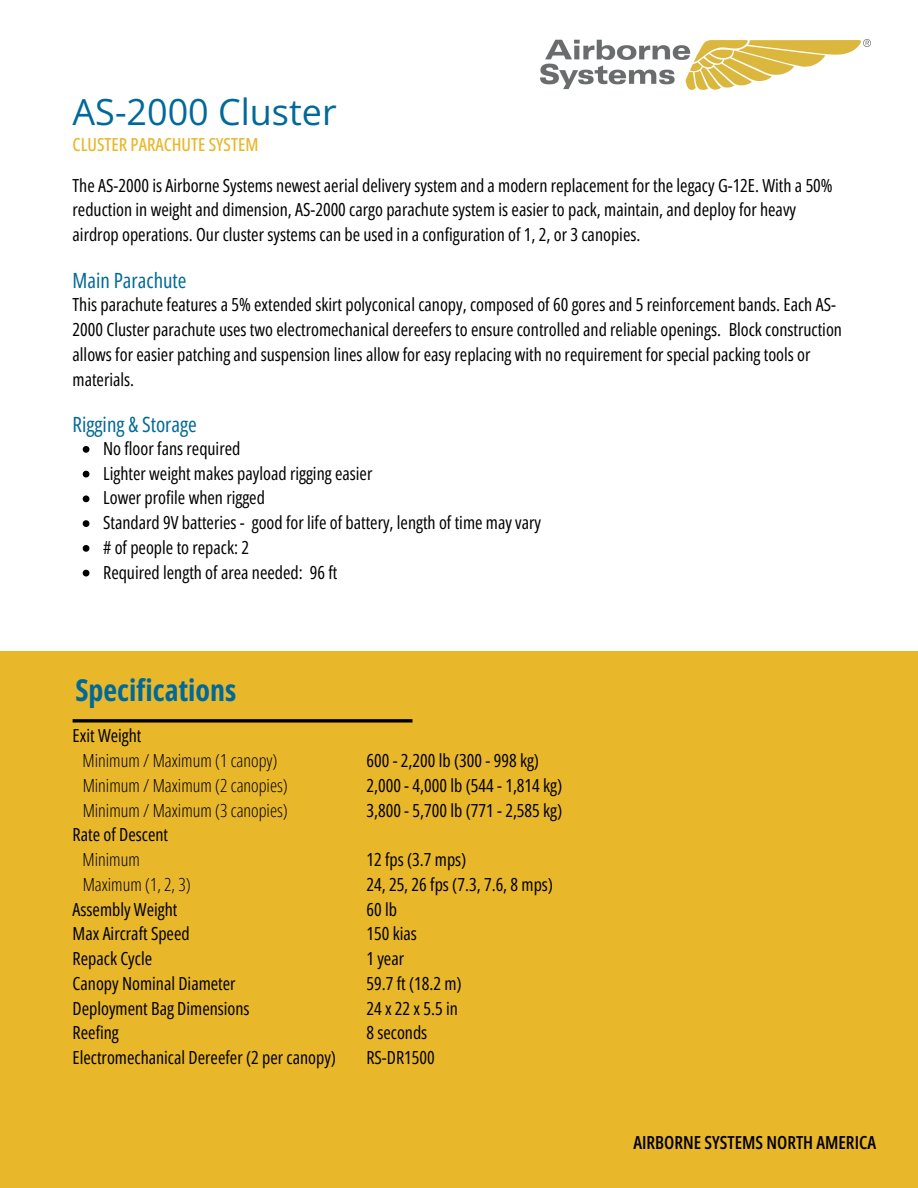
<style>
.page{position:relative;width:918px;height:1188px;background:#fff}
.page>*{position:absolute;margin:0;border:0;box-sizing:border-box;transform-origin:0 0}
.t1{font:36px "Open Sans";color:#006999}
.t2{font:700 30px "Open Sans Condensed";color:#006999}
.t3{font:21px "Open Sans Condensed";color:#006999}
.t4{font:18px/24.8px "Open Sans Condensed";color:#000}
.t5{font:300 18px "Open Sans Condensed";color:#000}
.t6{font:600 18px "Open Sans Condensed";color:#000}
.t7{font:500 18px "Open Sans Condensed";color:#e9b72a}
</style>
<div class="page">
<div style="left:0;top:651px;width:918px;height:537px;background:#e9b72a"></div>
<svg style="left:73px;top:719px;width:339px;height:4px"></svg>
<img style="left:541px;top:40px;width:329px;height:49px">
<svg style="left:83px;top:446px;width:6px;height:7px"></svg>
<svg style="left:83px;top:471px;width:6px;height:6px"></svg>
<svg style="left:83px;top:495px;width:6px;height:7px"></svg>
<svg style="left:83px;top:520px;width:6px;height:7px"></svg>
<svg style="left:83px;top:545px;width:6px;height:7px"></svg>
<svg style="left:83px;top:570px;width:6px;height:6px"></svg>
<p class="t1" style="left:73px;top:87px;width:266px">AS-2000 Cluster</p>
<p class="t7" style="left:73px;top:132px;width:187px">CLUSTER PARACHUTE SYSTEM</p>
<p class="t4" style="left:73px;top:172px;width:762px">The AS-2000 is Airborne Systems newest aerial delivery system and a modern replacement for the legacy G-12E. With a 50% reduction in weight and dimension, AS-2000 cargo parachute system is easier to pack, maintain, and deploy for heavy airdrop operations. Our cluster systems can be used in a configuration of 1, 2, or 3 canopies.</p>
<p class="t3" style="left:73px;top:266px;width:116px">Main Parachute</p>
<p class="t4" style="left:73px;top:292px;width:771px">This parachute features a 5% extended skirt polyconical canopy, composed of 60 gores and 5 reinforcement bands. Each AS-2000 Cluster parachute uses two electromechanical dereefers to ensure controlled and reliable openings. Block construction allows for easier patching and suspension lines allow for easy replacing with no requirement for special packing tools or materials.</p>
<p class="t3" style="left:73px;top:410px;width:126px">Rigging &amp; Storage</p>
<p class="t4" style="left:103px;top:436px;width:139px">No floor fans required</p>
<p class="t4" style="left:103px;top:460px;width:271px">Lighter weight makes payload rigging easier</p>
<p class="t4" style="left:103px;top:485px;width:163px">Lower profile when rigged</p>
<p class="t4" style="left:103px;top:510px;width:439px">Standard 9V batteries - good for life of battery, length of time may vary</p>
<p class="t4" style="left:103px;top:535px;width:147px"># of people to repack: 2</p>
<h4 class="t4" style="left:103px;top:559px;width:236px">Required length of area needed: 96 ft</h4>
<p class="t2" style="left:75px;top:669px;width:162px">Specifications</p>
<h1 class="t4" style="left:73px;top:723px;width:70px">Exit Weight</h1>
<h4 class="t5" style="left:83px;top:748px;width:196px">Minimum / Maximum (1 canopy)</h4>
<p class="t5" style="left:83px;top:773px;width:207px">Minimum / Maximum (2 canopies)</p>
<h3 class="t5" style="left:83px;top:797px;width:207px">Minimum / Maximum (3 canopies)</h3>
<p class="t4" style="left:73px;top:822px;width:97px">Rate of Descent</p>
<h3 class="t5" style="left:83px;top:847px;width:59px">Minimum</h3>
<p class="t5" style="left:83px;top:872px;width:109px">Maximum (1, 2, 3)</p>
<p class="t4" style="left:73px;top:896px;width:106px">Assembly Weight</p>
<p class="t4" style="left:73px;top:921px;width:119px">Max Aircraft Speed</p>
<p class="t4" style="left:73px;top:946px;width:81px">Repack Cycle</p>
<p class="t4" style="left:73px;top:971px;width:165px">Canopy Nominal Diameter</p>
<p class="t4" style="left:73px;top:995px;width:179px">Deployment Bag Dimensions</p>
<h2 class="t4" style="left:73px;top:1020px;width:48px">Reefing</h2>
<p class="t4" style="left:73px;top:1045px;width:265px">Electromechanical Dereefer (2 per canopy)</p>
<p class="t4" style="left:366px;top:748px;width:174px">600 - 2,200 lb (300 - 998 kg)</p>
<p class="t4" style="left:366px;top:773px;width:197px">2,000 - 4,000 lb (544 - 1,814 kg)</p>
<p class="t4" style="left:366px;top:797px;width:197px">3,800 - 5,700 lb (771 - 2,585 kg)</p>
<p class="t4" style="left:366px;top:847px;width:102px">12 fps (3.7 mps)</p>
<p class="t4" style="left:366px;top:872px;width:188px">24, 25, 26 fps (7.3, 7.6, 8 mps)</p>
<p class="t4" style="left:366px;top:896px;width:32px">60 lb</p>
<p class="t4" style="left:366px;top:921px;width:52px">150 kias</p>
<p class="t4" style="left:366px;top:946px;width:39px">1 year</p>
<p class="t4" style="left:366px;top:971px;width:97px">59.7 ft (18.2 m)</p>
<p class="t4" style="left:366px;top:995px;width:93px">24 x 22 x 5.5 in</p>
<p class="t4" style="left:366px;top:1020px;width:62px">8 seconds</p>
<p class="t4" style="left:366px;top:1045px;width:70px">RS-DR1500</p>
<p class="t6" style="left:634px;top:1130px;width:244px">AIRBORNE SYSTEMS NORTH AMERICA</p>
</div>
